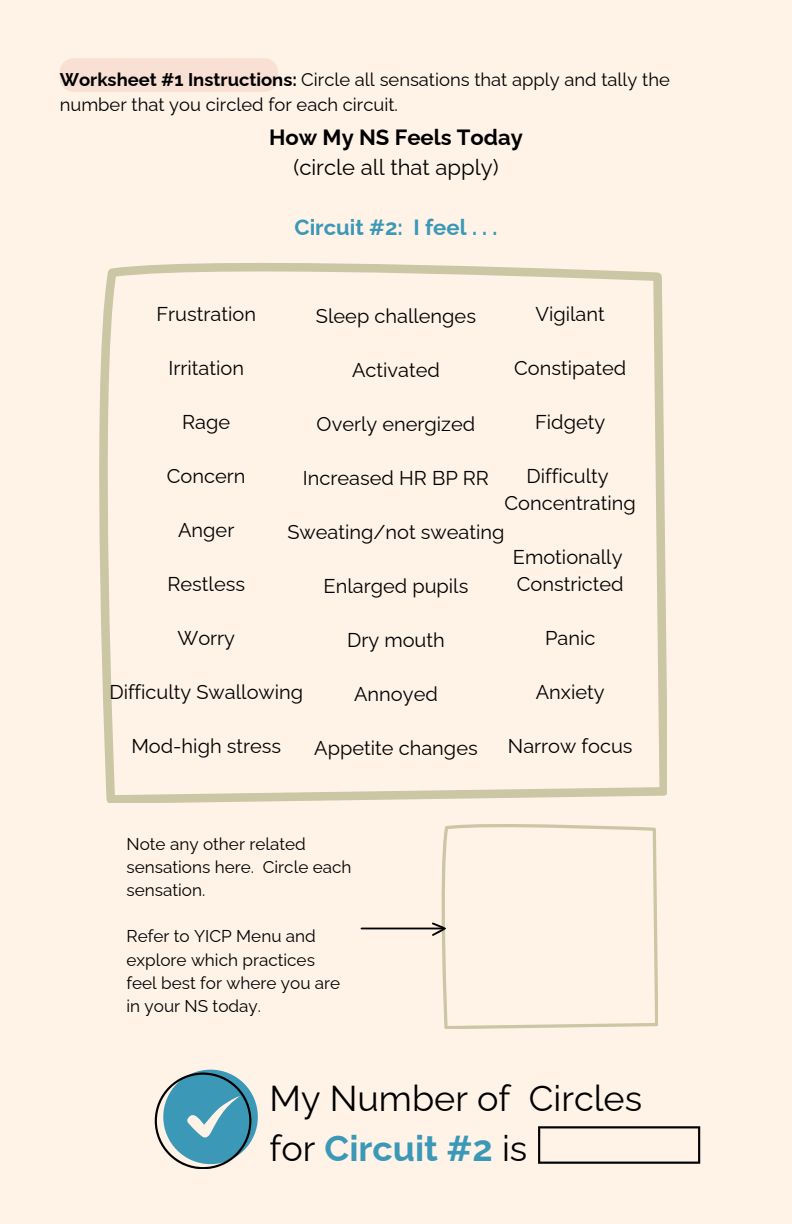
<style>
.page{position:relative;width:792px;height:1224px;background:#fff3e8}
.page>*{position:absolute;margin:0;border:0;box-sizing:border-box;transform-origin:0 0}
.t1{font:36px/49.6px "Raleway";color:#000}
.t2{font:22px/30px "Raleway";color:#000;text-align:center}
.t3{font:700 22px "Raleway";color:#3b98b7}
.t4{font:20px/27px "Raleway";color:#000;text-align:center}
.t5{font:18.4px/25.6px "Raleway";color:#000}
.t6{font:17.2px/23.2px "Raleway";color:#000}
.s1{font-weight:700}
.s2{font-weight:700;color:#3b98b7}
</style>
<div class="page">
<svg style="left:99px;top:263px;width:567px;height:537px"></svg>
<svg style="left:155px;top:1070px;width:103px;height:99px"></svg>
<svg style="left:538px;top:1126px;width:162px;height:38px"></svg>
<div style="left:60px;top:58px;width:218px;height:34px;background:#f8e0d4"></div>
<svg style="left:442px;top:824px;width:216px;height:204px"></svg>
<svg style="left:361px;top:922px;width:85px;height:14px"></svg>
<h3 class="t5" style="left:60px;top:67px;width:612px"><span class="s1">Worksheet #1 Instructions:</span> Circle all sensations that apply and tally the number that you circled for each circuit.</h3>
<p class="t2" style="left:269px;top:122px;width:255px"><span class="s1">How My NS Feels Today </span>(circle all that apply)</p>
<p class="t3" style="left:295px;top:214px;width:204px">Circuit #2: I feel . . .</p>
<h2 class="t4" style="left:156px;top:301px;width:101px">Frustration</h2>
<p class="t4" style="left:168px;top:355px;width:77px">Irritation</p>
<h3 class="t4" style="left:182px;top:409px;width:50px">Rage</h3>
<h3 class="t4" style="left:167px;top:463px;width:80px">Concern</h3>
<h3 class="t4" style="left:178px;top:517px;width:58px">Anger</h3>
<h3 class="t4" style="left:167px;top:571px;width:79px">Restless</h3>
<h3 class="t4" style="left:177px;top:625px;width:59px">Worry</h3>
<h3 class="t4" style="left:109px;top:679px;width:195px">Difficulty Swallowing</h3>
<h3 class="t4" style="left:131px;top:733px;width:151px">Mod-high stress</h3>
<h3 class="t4" style="left:536px;top:301px;width:71px">Vigilant</h3>
<h3 class="t4" style="left:514px;top:355px;width:114px">Constipated</h3>
<h3 class="t4" style="left:535px;top:409px;width:72px">Fidgety</h3>
<h3 class="t4" style="left:505px;top:463px;width:133px">Difficulty<br>Concentrating</h3>
<h3 class="t4" style="left:513px;top:544px;width:112px;text-align:left">Emotionally<br>Constricted</h3>
<h3 class="t4" style="left:545px;top:625px;width:52px">Panic</h3>
<h3 class="t4" style="left:536px;top:679px;width:70px">Anxiety</h3>
<h3 class="t4" style="left:508px;top:733px;width:126px">Narrow focus</h3>
<h3 class="t4" style="left:316px;top:302px;width:162px">Sleep challenges</h3>
<h3 class="t4" style="left:352px;top:356px;width:89px">Activated</h3>
<h3 class="t4" style="left:317px;top:410px;width:160px">Overly energized</h3>
<h3 class="t4" style="left:303px;top:464px;width:188px">Increased HR BP RR</h3>
<h3 class="t4" style="left:287px;top:518px;width:219px">Sweating/not sweating</h3>
<h3 class="t4" style="left:324px;top:572px;width:146px">Enlarged pupils</h3>
<h3 class="t4" style="left:347px;top:626px;width:99px">Dry mouth</h3>
<h3 class="t4" style="left:354px;top:680px;width:85px">Annoyed</h3>
<h3 class="t4" style="left:314px;top:734px;width:165px">Appetite changes</h3>
<h3 class="t6" style="left:126px;top:832px;width:181px">Note any other related</h3>
<p class="t6" style="left:126px;top:855px;width:227px">sensations here. Circle each sensation.</p>
<p class="t6" style="left:126px;top:925px;width:191px">Refer to YICP Menu and</p>
<p class="t6" style="left:126px;top:948px;width:190px">explore which practices</p>
<p class="t6" style="left:126px;top:971px;width:215px">feel best for where you are</p>
<p class="t6" style="left:126px;top:994px;width:136px">in your NS today.</p>
<h3 class="t1" style="left:270px;top:1074px;width:374px">My Number of Circles for <span class="s2">Circuit #2</span> is</h3>
</div>
